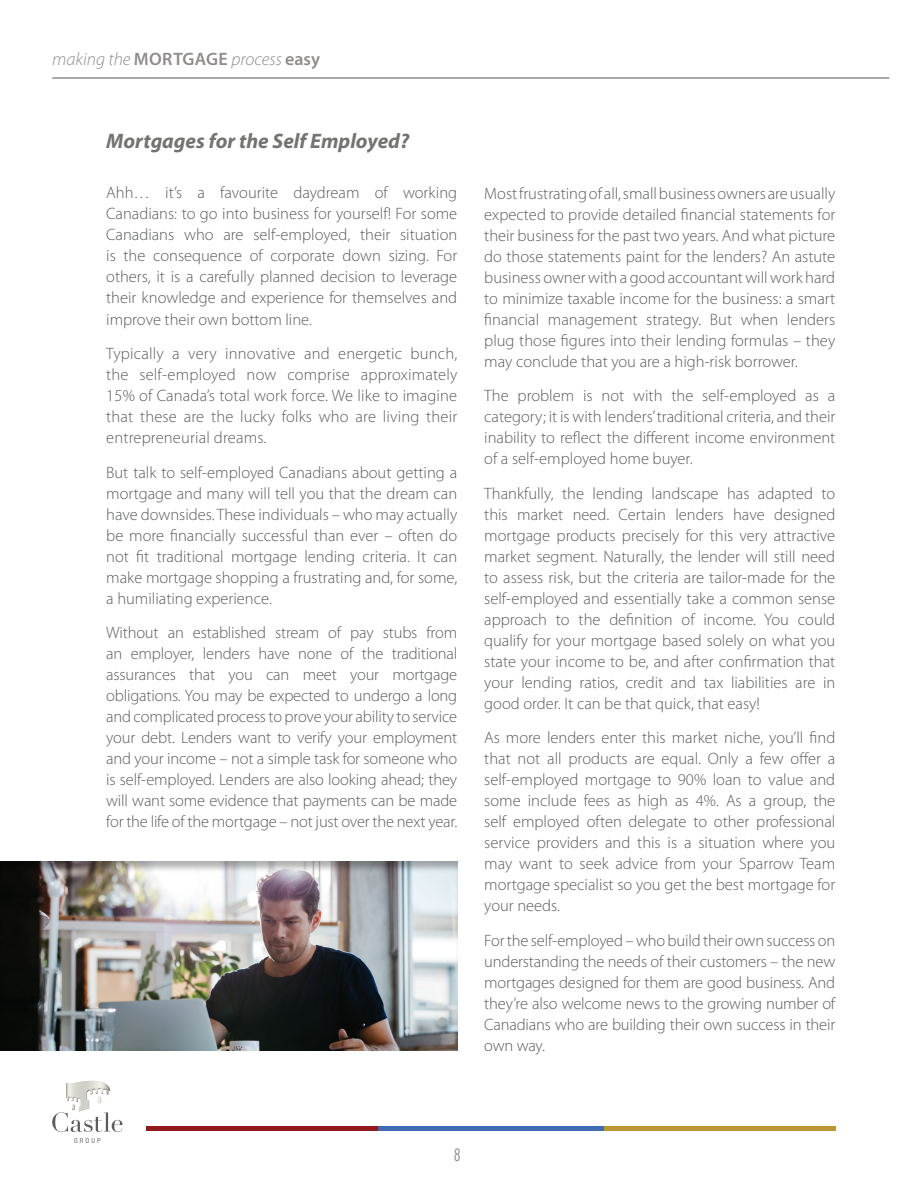
<style>
.page{position:relative;width:917px;height:1186px;background:#fff}
.page>*{position:absolute;margin:0;border:0;box-sizing:border-box;transform-origin:0 0}
.t1{font:italic 700 21px "Myriad Pro";color:#737371}
.t2{font:italic 300 18px "Myriad Pro";color:#8f8c8b}
.t3{font:300 16.5px/21px "Myriad Pro";color:#5a5d5c;text-align:justify}
.t4{font:300 condensed 16.5px "Futura";color:#8f8c8b}
.t5{font:condensed 6.9px "Square 721 BT";letter-spacing:.31em;color:#5a5d5c}
.s1{font-weight:600;font-style:normal}
</style>
<div class="page">
<svg style="left:52px;top:1080px;width:71px;height:52px"></svg>
<div style="left:375px;top:1126px;width:232px;height:5px;background:#406ab4"></div>
<div style="left:147px;top:1126px;width:231px;height:5px;background:#92191c"></div>
<div style="left:604px;top:1126px;width:231px;height:5px;background:#bb9632"></div>
<hr style="left:52px;top:77px;width:837px;height:2px;background:#8f8c8b">
<div style="left:0;top:861px;width:458px;height:189px;background:#231f20;opacity:.35"></div>
<p class="t2" style="left:52px;top:48px;width:269px">making the <span class="s1">MORTGAGE</span> process <span class="s1">easy</span></p>
<p class="t1" style="left:106px;top:127px;width:305px">Mortgages for the Self Employed?</p>
<p class="t3" style="left:106px;top:182px;width:353px">Ahh… it’s a favourite daydream of working Canadians: to go into business for yourself! For some Canadians who are self-employed, their situation is the consequence of corporate down sizing. For others, it is a carefully planned decision to leverage their knowledge and experience for themselves and improve their own bottom line.</p>
<p class="t3" style="left:106px;top:343px;width:353px">Typically a very innovative and energetic bunch, the self-employed now comprise approximately 15% of Canada’s total work force. We like to imagine that these are the lucky folks who are living their entrepreneurial dreams.</p>
<p class="t3" style="left:106px;top:461px;width:353px">But talk to self-employed Canadians about getting a mortgage and many will tell you that the dream can have downsides. These individuals – who may actually be more financially successful than ever – often do not fit traditional mortgage lending criteria. It can make mortgage shopping a frustrating and, for some, a humiliating experience.</p>
<p class="t3" style="left:106px;top:622px;width:353px">Without an established stream of pay stubs from an employer, lenders have none of the traditional assurances that you can meet your mortgage obligations. You may be expected to undergo a long and complicated process to prove your ability to service your debt. Lenders want to verify your employment and your income – not a simple task for someone who is self-employed. Lenders are also looking ahead; they will want some evidence that payments can be made for the life of the mortgage – not just over the next year.</p>
<p class="t3" style="left:484px;top:182px;width:353px">Most frustrating of all, small business owners are usually expected to provide detailed financial statements for their business for the past two years. And what picture do those statements paint for the lenders? An astute business owner with a good accountant will work hard to minimize taxable income for the business: a smart financial management strategy. But when lenders plug those figures into their lending formulas – they may conclude that you are a high-risk borrower.</p>
<p class="t3" style="left:484px;top:385px;width:353px">The problem is not with the self-employed as a category; it is with lenders’ traditional criteria, and their inability to reflect the different income environment of a self-employed home buyer.</p>
<p class="t3" style="left:484px;top:482px;width:353px">Thankfully, the lending landscape has adapted to this market need. Certain lenders have designed mortgage products precisely for this very attractive market segment. Naturally, the lender will still need to assess risk, but the criteria are tailor-made for the self-employed and essentially take a common sense approach to the definition of income. You could qualify for your mortgage based solely on what you state your income to be, and after confirmation that your lending ratios, credit and tax liabilities are in good order. It can be that quick, that easy!</p>
<p class="t3" style="left:484px;top:727px;width:353px">As more lenders enter this market niche, you’ll find that not all products are equal. Only a few offer a self-employed mortgage to 90% loan to value and some include fees as high as 4%. As a group, the self employed often delegate to other professional service providers and this is a situation where you may want to seek advice from your Sparrow Team mortgage specialist so you get the best mortgage for your needs.</p>
<p class="t3" style="left:484px;top:929px;width:353px">For the self-employed – who build their own success on understanding the needs of their customers – the new mortgages designed for them are good business. And they’re also welcome news to the growing number of Canadians who are building their own success in their own way.</p>
<p class="t5" style="left:74px;top:1136px;width:28px">GROUP</p>
<p class="t4" style="left:454px;top:1144px;width:8px">8</p>
</div>
